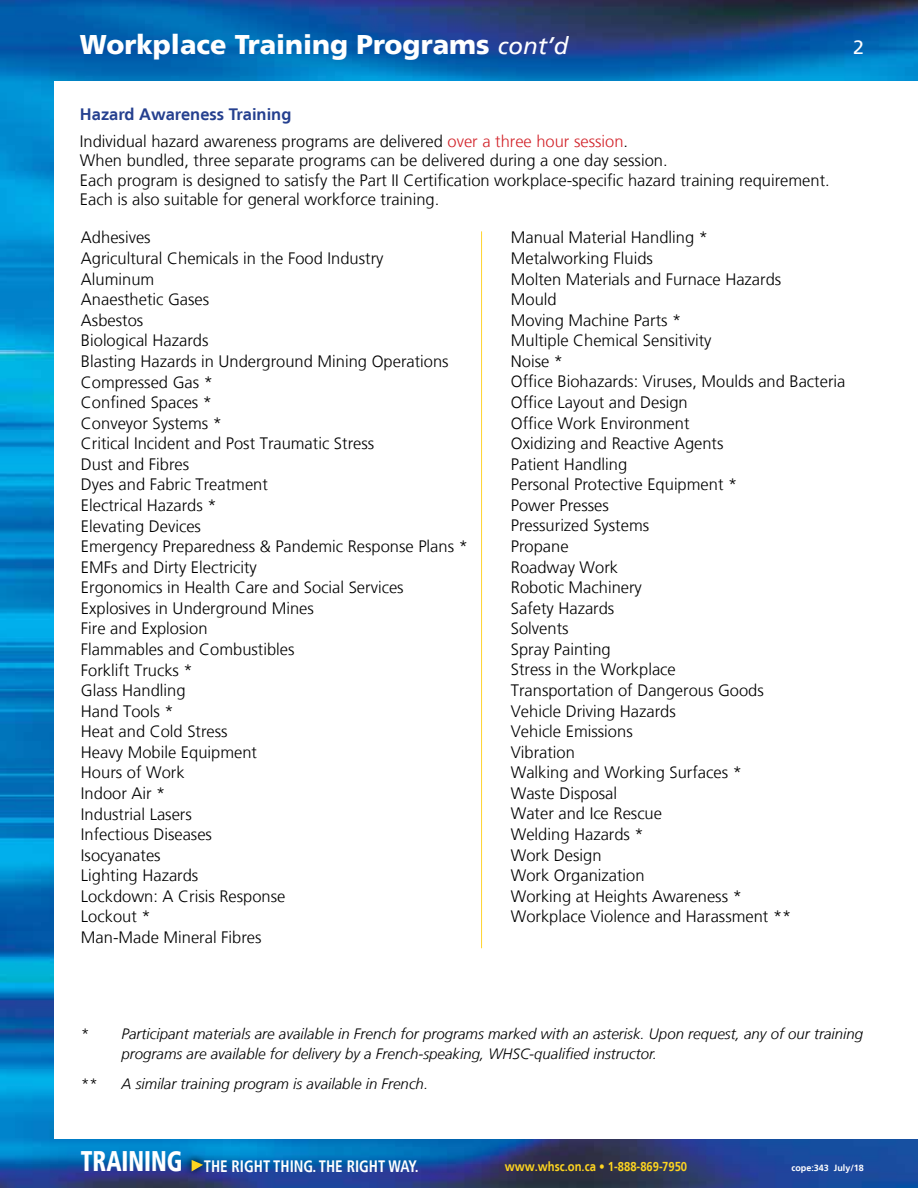
<style>
.page{position:relative;width:918px;height:1188px;background:#fff}
.page>*{position:absolute;margin:0;border:0;box-sizing:border-box;transform-origin:0 0}
.t1{font:900 27px "Frutiger LT";color:#fff}
.t2{font:19.5px "Frutiger LT";color:#fff}
.t3{font:300 16.5px/20.5px "Frutiger LT";color:#000}
.t4{font:700 condensed 16.5px "Frutiger LT";color:#fff;scale:.91 1}
.t5{font:italic 300 15px/19.5px "Frutiger LT";color:#000}
.t6{font:300 15px "Frutiger LT";color:#000}
.t7{font:700 12.9px "Frutiger LT";color:#ffd520;scale:.87 1}
.t8{font:700 9px "Frutiger LT";color:#fff}
.s1{font-weight:400;font-style:italic;font-size:24px}
.s2{font-weight:700;color:#25408f}
.s3{color:#d2232a}
.s4{font-style:normal}
.s5{font-weight:900;font-size:28.35px}
</style>
<div class="page">
<img style="left:0;top:0;width:918px;height:1188px">
<svg style="left:183px;top:1152px;width:27px;height:26px"></svg>
<svg style="left:192px;top:1160px;width:11px;height:11px"></svg>
<div style="left:54px;top:81px;width:864px;height:1057px;background:#fff"></div>
<hr style="left:481px;top:231px;width:1px;height:717px;background:#ffd530">
<h1 class="t1" style="left:80px;top:28px;width:490px">Workplace Training Programs <span class="s1">cont’d</span></h1>
<p class="t2" style="left:853px;top:36px;width:12px">2</p>
<p class="t3" style="left:80px;top:102px;width:550px;line-height:26.2px"><span class="s2">Hazard Awareness Training<br></span>Individual hazard awareness programs are delivered <span class="s3">over a three hour session</span>.</p>
<p class="t3" style="left:80px;top:151px;width:751px;line-height:19.5px">When bundled, three separate programs can be delivered during a one day session.<br>Each program is designed to satisfy the Part II Certification workplace-specific hazard training requirement.<br>Each is also suitable for general workforce training.</p>
<p class="t3" style="left:81px;top:228px;width:388px">Adhesives<br>Agricultural Chemicals in the Food Industry<br>Aluminum<br>Anaesthetic Gases<br>Asbestos<br>Biological Hazards<br>Blasting Hazards in Underground Mining Operations<br>Compressed Gas *<br>Confined Spaces *<br>Conveyor Systems *<br>Critical Incident and Post Traumatic Stress<br>Dust and Fibres<br>Dyes and Fabric Treatment<br>Electrical Hazards *<br>Elevating Devices<br>Emergency Preparedness &amp; Pandemic Response Plans *<br>EMFs and Dirty Electricity<br>Ergonomics in Health Care and Social Services<br>Explosives in Underground Mines<br>Fire and Explosion<br>Flammables and Combustibles<br>Forklift Trucks *<br>Glass Handling<br>Hand Tools *<br>Heat and Cold Stress<br>Heavy Mobile Equipment<br>Hours of Work<br>Indoor Air *<br>Industrial Lasers<br>Infectious Diseases<br>Isocyanates<br>Lighting Hazards<br>Lockdown: A Crisis Response<br>Lockout *<br>Man-Made Mineral Fibres</p>
<p class="t3" style="left:511px;top:228px;width:336px">Manual Material Handling *<br>Metalworking Fluids<br>Molten Materials and Furnace Hazards<br>Mould<br>Moving Machine Parts *<br>Multiple Chemical Sensitivity<br>Noise *<br>Office Biohazards: Viruses, Moulds and Bacteria<br>Office Layout and Design<br>Office Work Environment<br>Oxidizing and Reactive Agents<br>Patient Handling<br>Personal Protective Equipment *<br>Power Presses<br>Pressurized Systems<br>Propane<br>Roadway Work<br>Robotic Machinery<br>Safety Hazards<br>Solvents<br>Spray Painting<br>Stress in the Workplace<br>Transportation of Dangerous Goods<br>Vehicle Driving Hazards<br>Vehicle Emissions<br>Vibration<br>Walking and Working Surfaces *<br>Waste Disposal<br>Water and Ice Rescue<br>Welding Hazards *<br>Work Design<br>Work Organization<br>Working at Heights Awareness *<br>Workplace Violence and Harassment **</p>
<p class="t5" style="left:122px;top:1025px;width:743px;text-indent:-40px"><span class="s4">*</span> Participant materials are available in French for programs marked with an asterisk. Upon request, any of our training programs are available for delivery by a French-speaking, WHSC-qualified instructor.</p>
<p class="t6" style="left:81px;top:1076px;width:18px">**</p>
<p class="t5" style="left:122px;top:1074px;width:308px">A similar training program is available in French.</p>
<p class="t4" style="left:81px;top:1156px;width:373px"><span class="s5">TRAINING</span> THE RIGHT THING. THE RIGHT WAY.</p>
<p class="t7" style="left:505px;top:1159px;width:211px">www.whsc.on.ca • 1-888-869-7950</p>
<p class="t8" style="left:791px;top:1163px;width:74px">cope:343 July/18</p>
</div>
